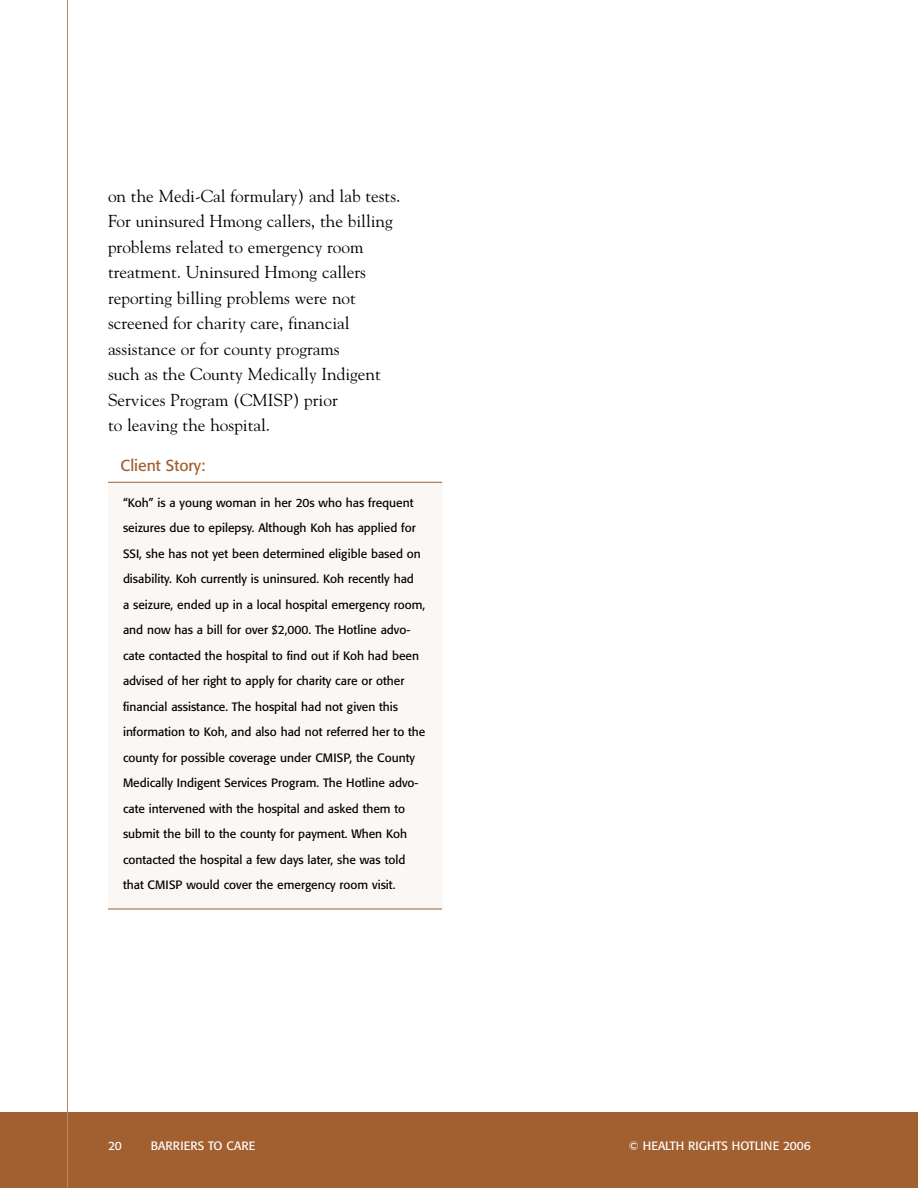
<style>
.page{position:relative;width:918px;height:1188px;background:#fff}
.page>*{position:absolute;margin:0;border:0;box-sizing:border-box;transform-origin:0 0}
.t1{font:17.25px/25.5px "Goudy";color:#000}
.t2{font:15.75px "Formata";color:#a25f2f}
.t3{font:12px/25.5px "Formata";color:#000}
.t4{font:12px "Formata";color:#fff}
.t5{font:12px "Formata";letter-spacing:.02em;color:#fff}
</style>
<div class="page">
<div style="left:0;top:1112px;width:918px;height:76px;background:#a25f2f"></div>
<hr style="left:67px;top:0;width:1px;height:1188px;background:#b98763">
<div style="left:108px;top:482px;width:334px;height:427px;background:#faf7f5"></div>
<hr style="left:108px;top:482px;width:334px;height:1px;background:#a25f2f">
<hr style="left:108px;top:909px;width:334px;height:1px;background:#a25f2f">
<p class="t1" style="left:108px;top:183px;width:294px">on the Medi-Cal formulary) and lab tests.<br>For uninsured Hmong callers, the billing problems related to emergency room treatment. Uninsured Hmong callers reporting billing problems were not screened for charity care, financial assistance or for county programs<br>such as the County Medically Indigent Services Program (CMISP) prior<br>to leaving the hospital.</p>
<h2 class="t2" style="left:121px;top:459px;width:86px">Client Story:</h2>
<p class="t3" style="left:123px;top:491px;width:304px">“Koh” is a young woman in her 20s who has frequent seizures due to epilepsy. Although Koh has applied for SSI, she has not yet been determined eligible based on disability. Koh currently is uninsured. Koh recently had<br>a seizure, ended up in a local hospital emergency room, and now has a bill for over $2,000. The Hotline advo&shy;cate contacted the hospital to find out if Koh had been advised of her right to apply for charity care or other financial assistance. The hospital had not given this information to Koh, and also had not referred her to the county for possible coverage under CMISP, the County Medically Indigent Services Program. The Hotline advo&shy;cate intervened with the hospital and asked them to submit the bill to the county for payment. When Koh contacted the hospital a few days later, she was told that CMISP would cover the emergency room visit.</p>
<p class="t4" style="left:108px;top:1141px;width:15px">20</p>
<p class="t5" style="left:151px;top:1141px;width:106px">BARRIERS TO CARE</p>
<p class="t4" style="left:629px;top:1141px;width:183px">© HEALTH RIGHTS HOTLINE 2006</p>
</div>
